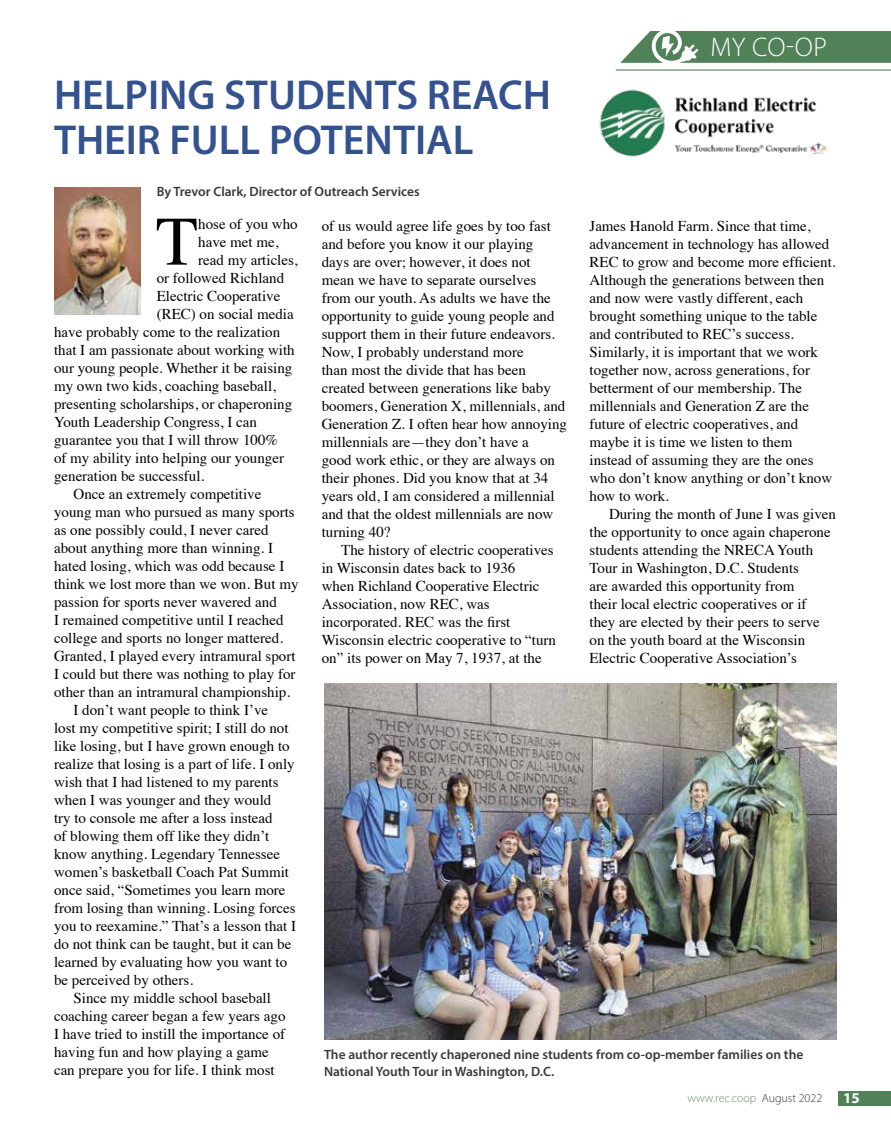
<style>
.page{position:relative;width:891px;height:1134px;background:#fff}
.page>*{position:absolute;margin:0;border:0;box-sizing:border-box;transform-origin:0 0}
.t1{font:69.45px "Times";color:#000}
.t2{font:600 42px/45px "Myriad Pro";color:#33528f}
.t3{font:300 27px "Myriad Pro";color:#fff}
.t4{font:15px/18px "Times";color:#000}
.t5{font:700 15px "Myriad Pro";color:#fff}
.t6{font:600 13.5px/16.2px "Myriad Pro";color:#393939}
.t7{font:300 12px "Myriad Pro";color:#6a8f6c}
.s1{color:#393939}
</style>
<div class="page">
<img style="left:324px;top:684px;width:513px;height:355px">
<img style="left:54px;top:187px;width:87px;height:128px">
<img style="left:599px;top:89px;width:228px;height:68px">
<hr style="left:616px;top:69px;width:275px;height:2px;background:#518159">
<svg style="left:620px;top:31px;width:271px;height:32px;background:#67916e"></svg>
<div style="left:838px;top:1091px;width:53px;height:14px;background:#518159"></div>
<h2 class="t2" style="left:54px;top:71px;width:499px">HELPING STUDENTS REACH<br>THEIR FULL POTENTIAL</h2>
<h3 class="t3" style="left:711px;top:31px;width:118px">MY CO-OP</h3>
<p class="t6" style="left:157px;top:183px;width:264px">By Trevor Clark, Director of Outreach Services</p>
<h1 class="t1" style="left:156px;top:176px;width:44px">T</h1>
<p class="t4" style="left:198px;top:213px;width:101px">hose of you who</p>
<p class="t4" style="left:198px;top:231px;width:82px">have met me,</p>
<p class="t4" style="left:198px;top:249px;width:101px">read my articles,</p>
<p class="t4" style="left:157px;top:267px;width:129px">or followed Richland</p>
<p class="t4" style="left:157px;top:285px;width:125px">Electric Cooperative</p>
<p class="t4" style="left:157px;top:303px;width:139px">(REC) on social media</p>
<p class="t4" style="left:54px;top:321px;width:228px">have probably come to the realization</p>
<p class="t4" style="left:54px;top:339px;width:242px">that I am passionate about working with</p>
<p class="t4" style="left:54px;top:357px;width:240px">our young people. Whether it be raising</p>
<p class="t4" style="left:54px;top:375px;width:224px">my own two kids, coaching baseball,</p>
<p class="t4" style="left:54px;top:393px;width:240px">presenting scholarships, or chaperoning</p>
<p class="t4" style="left:54px;top:411px;width:205px">Youth Leadership Congress, I can</p>
<p class="t4" style="left:54px;top:429px;width:226px">guarantee you that I will throw 100%</p>
<p class="t4" style="left:54px;top:447px;width:231px">of my ability into helping our younger</p>
<p class="t4" style="left:54px;top:465px;width:152px">generation be successful.</p>
<p class="t4" style="left:74px;top:483px;width:189px">Once an extremely competitive</p>
<p class="t4" style="left:54px;top:501px;width:242px">young man who pursued as many sports</p>
<p class="t4" style="left:54px;top:519px;width:216px">as one possibly could, I never cared</p>
<p class="t4" style="left:54px;top:537px;width:221px">about anything more than winning. I</p>
<p class="t4" style="left:54px;top:555px;width:232px">hated losing, which was odd because I</p>
<p class="t4" style="left:54px;top:573px;width:246px">think we lost more than we won. But my</p>
<p class="t4" style="left:54px;top:591px;width:224px">passion for sports never wavered and</p>
<p class="t4" style="left:54px;top:609px;width:231px">I remained competitive until I reached</p>
<p class="t4" style="left:54px;top:627px;width:231px">college and sports no longer mattered.</p>
<p class="t4" style="left:54px;top:645px;width:243px">Granted, I played every intramural sport</p>
<p class="t4" style="left:54px;top:663px;width:243px">I could but there was nothing to play for</p>
<p class="t4" style="left:54px;top:681px;width:238px">other than an intramural championship.</p>
<p class="t4" style="left:74px;top:699px;width:196px">I don’t want people to think I’ve</p>
<p class="t4" style="left:54px;top:717px;width:236px">lost my competitive spirit; I still do not</p>
<p class="t4" style="left:54px;top:735px;width:237px">like losing, but I have grown enough to</p>
<p class="t4" style="left:54px;top:753px;width:242px">realize that losing is a part of life. I only</p>
<p class="t4" style="left:54px;top:771px;width:226px">wish that I had listened to my parents</p>
<p class="t4" style="left:54px;top:789px;width:219px">when I was younger and they would</p>
<p class="t4" style="left:54px;top:807px;width:220px">try to console me after a loss instead</p>
<p class="t4" style="left:54px;top:825px;width:217px">of blowing them off like they didn’t</p>
<p class="t4" style="left:54px;top:843px;width:228px">know anything. Legendary Tennessee</p>
<p class="t4" style="left:54px;top:861px;width:237px">women’s basketball Coach Pat Summit</p>
<p class="t4" style="left:54px;top:879px;width:233px">once said, “Sometimes you learn more</p>
<p class="t4" style="left:54px;top:897px;width:243px">from losing than winning. Losing forces</p>
<p class="t4" style="left:54px;top:915px;width:244px">you to reexamine.” That’s a lesson that I</p>
<p class="t4" style="left:54px;top:933px;width:239px">do not think can be taught, but it can be</p>
<p class="t4" style="left:54px;top:951px;width:235px">learned by evaluating how you want to</p>
<p class="t4" style="left:54px;top:969px;width:141px">be perceived by others.</p>
<p class="t4" style="left:74px;top:987px;width:199px">Since my middle school baseball</p>
<p class="t4" style="left:54px;top:1005px;width:233px">coaching career began a few years ago</p>
<p class="t4" style="left:54px;top:1023px;width:233px">I have tried to instill the importance of</p>
<p class="t4" style="left:54px;top:1041px;width:216px">having fun and how playing a game</p>
<p class="t4" style="left:54px;top:1059px;width:222px">can prepare you for life. I think most</p>
<p class="t4" style="left:322px;top:215px;width:247px">of us would agree life goes by too fast and before you know it our playing<br>days are over; however, it does not<br>mean we have to separate ourselves from our youth. As adults we have the opportunity to guide young people and support them in their future endeavors.<br>Now, I probably understand more<br>than most the divide that has been created between generations like baby boomers, Generation X, millennials, and Generation Z. I often hear how annoying millennials are—they don’t have a<br>good work ethic, or they are always on their phones. Did you know that at 34 years old, I am considered a millennial and that the oldest millennials are now turning 40?</p>
<p class="t4" style="left:322px;top:539px;width:236px;text-indent:20px">The history of electric cooperatives in Wisconsin dates back to 1936<br>when Richland Cooperative Electric Association, now REC, was incorporated. REC was the first Wisconsin electric cooperative to “turn on” its power on May 7, 1937, at the</p>
<p class="t4" style="left:590px;top:215px;width:248px">James Hanold Farm. Since that time, advancement in technology has allowed REC to grow and become more efficient.<br>Although the generations between then and now were vastly different, each brought something unique to the table and contributed to REC’s success.<br>Similarly, it is important that we work together now, across generations, for betterment of our membership. The millennials and Generation Z are the future of electric cooperatives, and maybe it is time we listen to them instead of assuming they are the ones who don’t know anything or don’t know how to work.</p>
<p class="t4" style="left:590px;top:503px;width:248px;text-indent:20px">During the month of June I was given the opportunity to once again chaperone students attending the NRECA Youth Tour in Washington, D.C. Students<br>are awarded this opportunity from<br>their local electric cooperatives or if they are elected by their peers to serve on the youth board at the Wisconsin Electric Cooperative Association’s</p>
<p class="t6" style="left:324px;top:1046px;width:481px">The author recently chaperoned nine students from co-op-member families on the<br>National Youth Tour in Washington, D.C.</p>
<p class="t7" style="left:687px;top:1091px;width:136px">www.rec.coop <span class="s1">August 2022</span></p>
<p class="t5" style="left:843px;top:1088px;width:18px">15</p>
</div>
